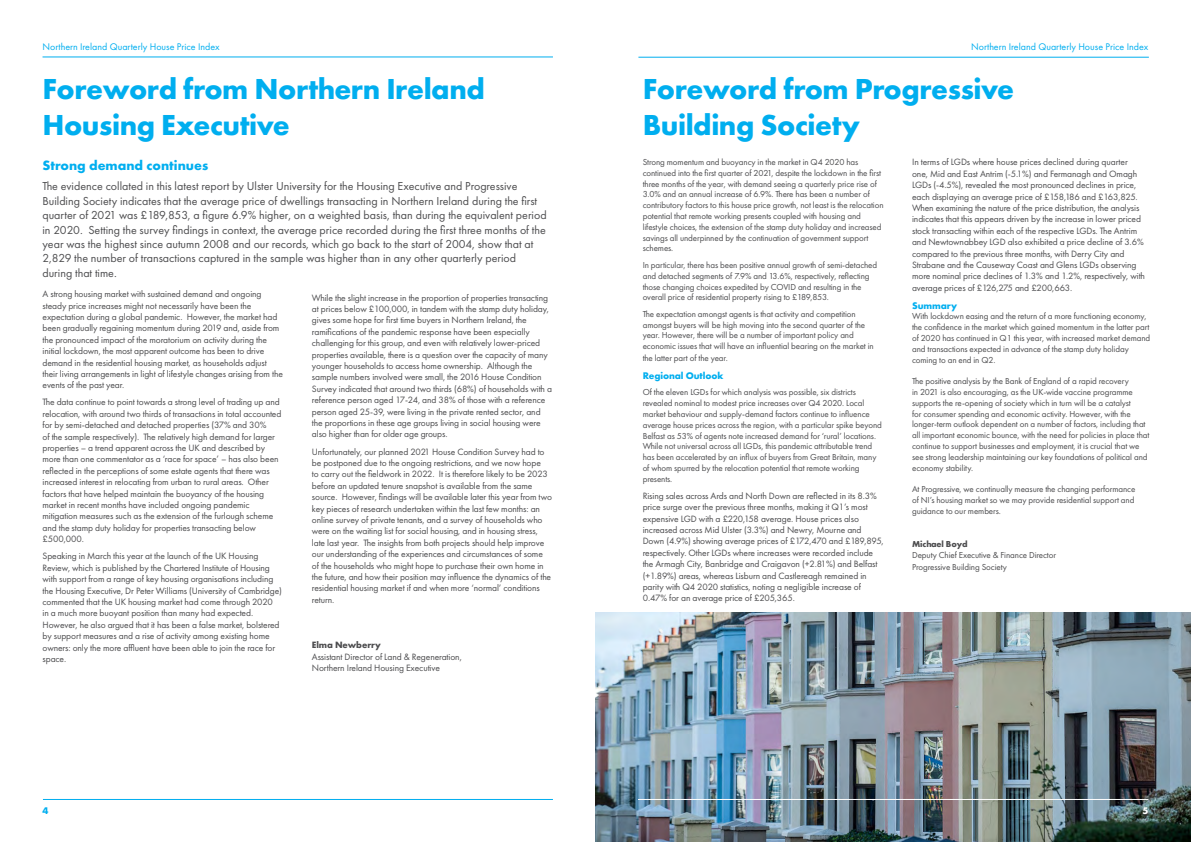
<style>
.page{position:relative;width:1191px;height:842px;background:#fff}
.page>*{position:absolute;margin:0;border:0;box-sizing:border-box;transform-origin:0 0}
.t1{font:700 30px/36px "Futura PT";letter-spacing:-.015em;color:#00aeef}
.t2{font:700 14px "Futura PT";color:#00aeef}
.t3{font:12px/14.4px "Futura PT";color:#4d4d4f}
.t4{font:10px "Futura PT";color:#00aeef}
.t5{font:700 10px "Futura PT";letter-spacing:-.01em;color:#00aeef}
.t6{font:700 10px "Futura PT";color:#fff}
.t7{font:9.5px/11.4px "Futura PT";letter-spacing:-.01em;color:#4d4d4f}
.t8{font:9px/10.8px "Futura PT";letter-spacing:-.01em;color:#4d4d4f}
.t9{font:700 9px "Futura PT";letter-spacing:-.01em;color:#4d4d4f}
.s1{font-weight:700}
</style>
<div class="page">
<img style="left:595px;top:612px;width:596px;height:230px">
<hr style="left:43px;top:56px;width:510px;height:1px;background:#00aeef">
<hr style="left:43px;top:799px;width:510px;height:1px;background:#00aeef">
<hr style="left:638px;top:57px;width:510px;height:1px;background:#00aeef">
<hr style="left:638px;top:799px;width:510px;height:1px;background:#fff">
<p class="t4" style="left:43px;top:41px;width:179px">Northern Ireland Quarterly House Price Index</p>
<p class="t1" style="left:42px;top:71px;width:444px">Foreword from Northern Ireland<br>Housing Executive</p>
<p class="t2" style="left:42px;top:157px;width:167px">Strong demand continues</p>
<p class="t3" style="left:42px;top:179px;width:506px">The evidence collated in this latest report by Ulster University for the Housing Executive and Progressive Building Society indicates that the average price of dwellings transacting in Northern Ireland during the first quarter of 2021 was £189,853, a figure 6.9% higher, on a weighted basis, than during the equivalent period in 2020. Setting the survey findings in context, the average price recorded during the first three months of the year was the highest since autumn 2008 and our records, which go back to the start of 2004, show that at 2,829 the number of transactions captured in the sample was higher than in any other quarterly period during that time.</p>
<p class="t7" style="left:43px;top:288px;width:242px">A strong housing market with sustained demand and ongoing steady price increases might not necessarily have been the expectation during a global pandemic. However, the market had been gradually regaining momentum during 2019 and, aside from the pronounced impact of the moratorium on activity during the initial lockdown, the most apparent outcome has been to drive demand in the residential housing market, as households adjust their living arrangements in light of lifestyle changes arising from the events of the past year.</p>
<p class="t7" style="left:43px;top:396px;width:240px">The data continue to point towards a strong level of trading up and relocation, with around two thirds of transactions in total accounted for by semi-detached and detached properties (37% and 30%<br>of the sample respectively). The relatively high demand for larger properties – a trend apparent across the UK and described by more than one commentator as a ‘race for space’ – has also been reflected in the perceptions of some estate agents that there was increased interest in relocating from urban to rural areas. Other factors that have helped maintain the buoyancy of the housing market in recent months have included ongoing pandemic mitigation measures such as the extension of the furlough scheme and the stamp duty holiday for properties transacting below £500,000.</p>
<p class="t7" style="left:43px;top:550px;width:241px">Speaking in March this year at the launch of the UK Housing Review, which is published by the Chartered Institute of Housing with support from a range of key housing organisations including the Housing Executive, Dr Peter Williams (University of Cambridge) commented that the UK housing market had come through 2020<br>in a much more buoyant position than many had expected.<br>However, he also argued that it has been a false market, bolstered by support measures and a rise of activity among existing home owners: only the more affluent have been able to join the race for space.</p>
<p class="t7" style="left:312px;top:292px;width:242px">While the slight increase in the proportion of properties transacting at prices below £100,000, in tandem with the stamp duty holiday, gives some hope for first time buyers in Northern Ireland, the ramifications of the pandemic response have been especially challenging for this group, and even with relatively lower-priced properties available, there is a question over the capacity of many younger households to access home ownership. Although the sample numbers involved were small, the 2016 House Condition Survey indicated that around two thirds (68%) of households with a reference person aged 17-24, and 38% of those with a reference person aged 25-39, were living in the private rented sector, and the proportions in these age groups living in social housing were also higher than for older age groups.</p>
<p class="t7" style="left:312px;top:446px;width:242px">Unfortunately, our planned 2021 House Condition Survey had to be postponed due to the ongoing restrictions, and we now hope<br>to carry out the fieldwork in 2022. It is therefore likely to be 2023 before an updated tenure snapshot is available from the same source. However, findings will be available later this year from two key pieces of research undertaken within the last few months: an online survey of private tenants, and a survey of households who were on the waiting list for social housing, and in housing stress, late last year. The insights from both projects should help improve our understanding of the experiences and circumstances of some of the households who might hope to purchase their own home in the future, and how their position may influence the dynamics of the residential housing market if and when more ‘normal’ conditions return.</p>
<p class="t7" style="left:312px;top:639px;width:151px"><span class="s1">Elma Newberry<br></span>Assistant Director of Land &amp; Regeneration,<br>Northern Ireland Housing Executive</p>
<p class="t5" style="left:43px;top:804px;width:7px">4</p>
<p class="t4" style="left:971px;top:41px;width:179px">Northern Ireland Quarterly House Price Index</p>
<p class="t1" style="left:642px;top:71px;width:373px">Foreword from Progressive<br>Building Society</p>
<p class="t8" style="left:642px;top:157px;width:242px">Strong momentum and buoyancy in the market in Q4 2020 has continued into the first quarter of 2021, despite the lockdown in the first three months of the year, with demand seeing a quarterly price rise of 3.0% and an annual increase of 6.9%. There has been a number of contributory factors to this house price growth, not least is the relocation potential that remote working presents coupled with housing and lifestyle choices, the extension of the stamp duty holiday and increased savings all underpinned by the continuation of government support schemes.</p>
<p class="t8" style="left:642px;top:259px;width:236px">In particular, there has been positive annual growth of semi-detached and detached segments of 7.9% and 13.6%, respectively, reflecting those changing choices expedited by COVID and resulting in the overall price of residential property rising to £189,853.</p>
<p class="t8" style="left:642px;top:308px;width:233px">The expectation amongst agents is that activity and competition amongst buyers will be high moving into the second quarter of the year. However, there will be a number of important policy and economic issues that will have an influential bearing on the market in</p>
<p class="t8" style="left:642px;top:353px;width:87px">the latter part of the year.</p>
<p class="t5" style="left:642px;top:369px;width:82px">Regional Outlook</p>
<p class="t8" style="left:642px;top:387px;width:241px">Of the eleven LGDs for which analysis was possible, six districts revealed nominal to modest price increases over Q4 2020. Local market behaviour and supply-demand factors continue to influence average house prices across the region, with a particular spike beyond Belfast as 53% of agents note increased demand for ‘rural’ locations.<br>While not universal across all LGDs, this pandemic attributable trend has been accelerated by an influx of buyers from Great Britain, many of whom spurred by the relocation potential that remote working presents.</p>
<p class="t7" style="left:642px;top:490px;width:242px">Rising sales across Ards and North Down are reflected in its 8.3% price surge over the previous three months, making it Q1’s most expensive LGD with a £220,158 average. House prices also increased across Mid Ulster (3.3%) and Newry, Mourne and Down (4.9%) showing average prices of £172,470 and £189,895, respectively. Other LGDs where increases were recorded include the Armagh City, Banbridge and Craigavon (+2.81%) and Belfast (+1.89%) areas, whereas Lisburn and Castlereagh remained in parity with Q4 2020 statistics, noting a negligible increase of 0.47% for an average price of £205,365.</p>
<p class="t7" style="left:912px;top:157px;width:234px">In terms of LGDs where house prices declined during quarter one, Mid and East Antrim (-5.1%) and Fermanagh and Omagh LGDs (-4.5%), revealed the most pronounced declines in price, each displaying an average price of £158,186 and £163,825.<br>When examining the nature of the price distribution, the analysis indicates that this appears driven by the increase in lower priced stock transacting within each of the respective LGDs. The Antrim and Newtownabbey LGD also exhibited a price decline of 3.6% compared to the previous three months, with Derry City and Strabane and the Causeway Coast and Glens LGDs observing more nominal price declines of 1.3% and 1.2%, respectively, with average prices of £126,275 and £200,663.</p>
<p class="t5" style="left:912px;top:299px;width:47px">Summary</p>
<p class="t8" style="left:912px;top:311px;width:240px">With lockdown easing and the return of a more functioning economy, the confidence in the market which gained momentum in the latter part of 2020 has continued in Q1 this year, with increased market demand and transactions expected in advance of the stamp duty holiday coming to an end in Q2.</p>
<p class="t8" style="left:912px;top:376px;width:239px">The positive analysis by the Bank of England of a rapid recovery<br>in 2021 is also encouraging, as the UK-wide vaccine programme supports the re-opening of society which in turn will be a catalyst<br>for consumer spending and economic activity. However, with the longer-term outlook dependent on a number of factors, including that all important economic bounce, with the need for policies in place that continue to support businesses and employment, it is crucial that we see strong leadership maintaining our key foundations of political and economy stability.</p>
<p class="t8" style="left:912px;top:484px;width:225px;text-align:justify">At Progressive, we continually measure the changing performance of NI’s housing market so we may provide residential support and guidance to our members.</p>
<p class="t9" style="left:912px;top:538px;width:57px">Michael Boyd</p>
<p class="t8" style="left:912px;top:550px;width:145px">Deputy Chief Executive &amp; Finance Director</p>
<p class="t8" style="left:912px;top:561px;width:96px">Progressive Building Society</p>
<p class="t6" style="left:1142px;top:804px;width:7px">5</p>
</div>
